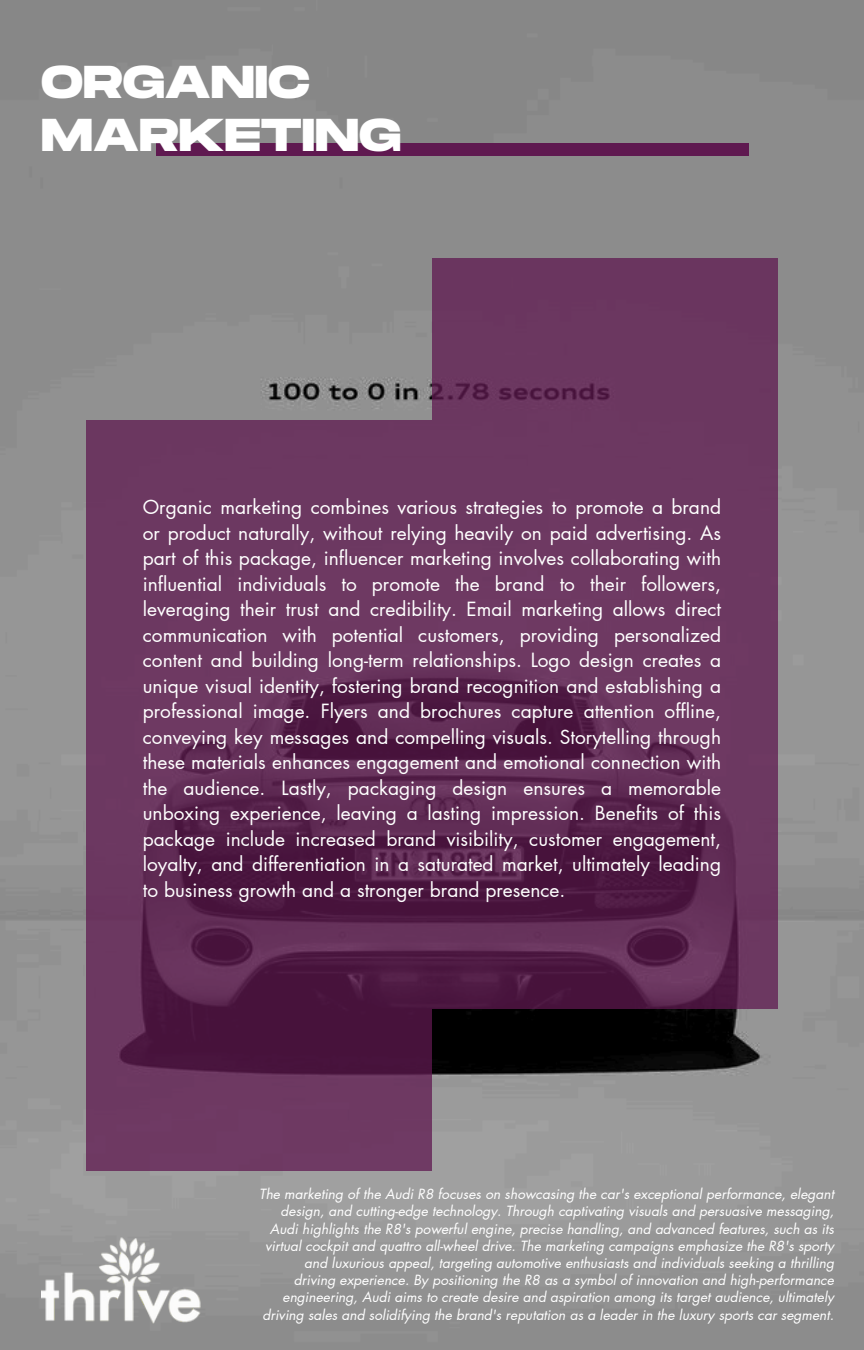
<style>
.page{position:relative;width:864px;height:1350px;background:#fff}
.page>*{position:absolute;margin:0;border:0;box-sizing:border-box;transform-origin:0 0}
.t1{font:700 45.9px/52.2px "Monument Extended";color:#fff}
.t2{font:19.12px/25.4px "Futura LT Pro";color:#fff;text-align:justify}
.t3{font:italic 13.72px/17.1px "Futura LT Pro";color:#fff;text-align:right}
</style>
<div class="page">
<img style="left:0;top:0;width:864px;height:1350px">
<div style="left:156px;top:143px;width:593px;height:12px;background:#5f1950"></div>
<img style="left:41px;top:1237px;width:162px;height:87px">
<svg style="left:86px;top:420px;width:346px;height:751px;fill:#6c3861"></svg>
<svg style="left:432px;top:258px;width:346px;height:750px;fill:#6b3760"></svg>
<h1 class="t1" style="left:41px;top:58px;width:361px">ORGANIC<br>MARKETING</h1>
<p class="t2" style="left:143px;top:495px;width:580px">Organic marketing combines various strategies to promote a brand or product naturally, without relying heavily on paid advertising. As part of this package, influencer marketing involves collaborating with influential individuals to promote the brand to their followers, leveraging their trust and credibility. Email marketing allows direct communication with potential customers, providing personalized content and building long-term relationships. Logo design creates a unique visual identity, fostering brand recognition and establishing a professional image. Flyers and brochures capture attention offline, conveying key messages and compelling visuals. Storytelling through these materials enhances engagement and emotional connection with the audience. Lastly, packaging design ensures a memorable unboxing experience, leaving a lasting impression. Benefits of this package include increased brand visibility, customer engagement, loyalty, and differentiation in a saturated market, ultimately leading to business growth and a stronger brand presence.</p>
<h2 class="t3" style="left:259px;top:1186px;width:576px">The marketing of the Audi R8 focuses on showcasing the car's exceptional performance, elegant design, and cutting-edge technology. Through captivating visuals and persuasive messaging, Audi highlights the R8's powerful engine, precise handling, and advanced features, such as its virtual cockpit and quattro all-wheel drive. The marketing campaigns emphasize the R8's sporty and luxurious appeal, targeting automotive enthusiasts and individuals seeking a thrilling<br>driving experience. By positioning the R8 as a symbol of innovation and high-performance engineering, Audi aims to create desire and aspiration among its target audience, ultimately driving sales and solidifying the brand's reputation as a leader in the luxury sports car segment.</h2>
</div>
